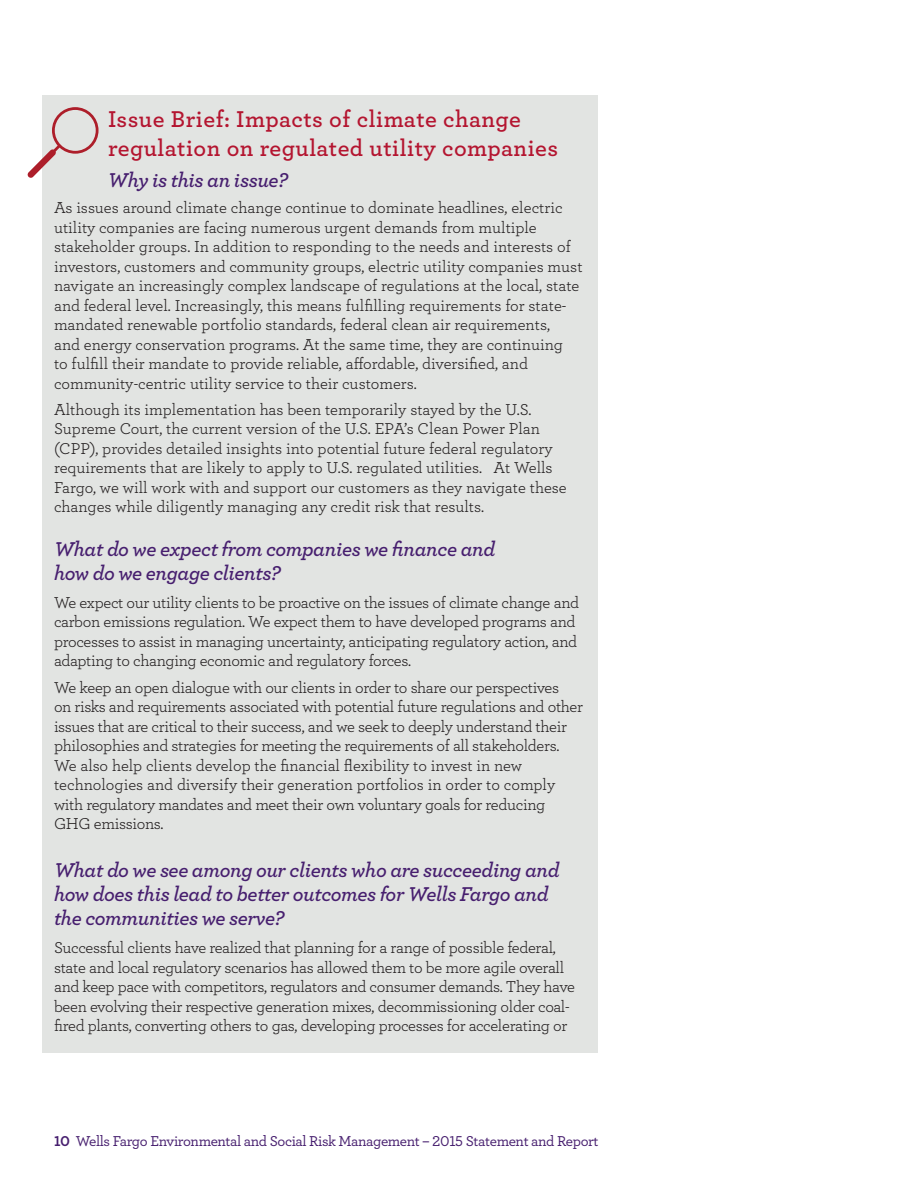
<style>
.page{position:relative;width:918px;height:1188px;background:#fff}
.page>*{position:absolute;margin:0;border:0;box-sizing:border-box;transform-origin:0 0}
.t1{font:600 24px/28.8px "Archer";letter-spacing:.02em;color:#b41530}
.t2{font:italic 600 21px/24px "Archer";letter-spacing:-.02em;color:#471f6f}
.t3{font:16.5px/19.5px "Archer";letter-spacing:-.01em;color:#231f20}
.t4{font:500 15px "Archer";letter-spacing:-.025em;color:#471f6f}
.s1{font-weight:700}
</style>
<div class="page">
<div style="left:42px;top:95px;width:555px;height:958px;background:#e2e4e2"></div>
<svg style="left:28px;top:107px;width:71px;height:71px"></svg>
<h5 class="t1" style="left:108px;top:103px;width:452px">Issue Brief: Impacts of climate change regulation on regulated utility companies</h5>
<h6 class="t2" style="left:108px;top:166px;width:181px">Why is this an issue?</h6>
<p class="t3" style="left:54px;top:197px;width:530px">As issues around climate change continue to dominate headlines, electric utility companies are facing numerous urgent demands from multiple stakeholder groups. In addition to responding to the needs and interests of investors, customers and community groups, electric utility companies must navigate an increasingly complex landscape of regulations at the local, state and federal level. Increasingly, this means fulfilling requirements for state&shy;mandated renewable portfolio standards, federal clean air requirements,<br>and energy conservation programs. At the same time, they are continuing<br>to fulfill their mandate to provide reliable, affordable, diversified, and community-centric utility service to their customers.</p>
<p class="t3" style="left:54px;top:399px;width:514px">Although its implementation has been temporarily stayed by the U.S.<br>Supreme Court, the current version of the U.S. EPA’s Clean Power Plan (CPP), provides detailed insights into potential future federal regulatory requirements that are likely to apply to U.S. regulated utilities. At Wells Fargo, we will work with and support our customers as they navigate these changes while diligently managing any credit risk that results.</p>
<h6 class="t2" style="left:54px;top:535px;width:443px">What do we expect from companies we finance and how do we engage clients?</h6>
<p class="t3" style="left:54px;top:592px;width:527px">We expect our utility clients to be proactive on the issues of climate change and carbon emissions regulation. We expect them to have developed programs and processes to assist in managing uncertainty, anticipating regulatory action, and adapting to changing economic and regulatory forces.</p>
<p class="t3" style="left:54px;top:677px;width:530px">We keep an open dialogue with our clients in order to share our perspectives<br>on risks and requirements associated with potential future regulations and other issues that are critical to their success, and we seek to deeply understand their philosophies and strategies for meeting the requirements of all stakeholders.<br>We also help clients develop the financial flexibility to invest in new technologies and diversify their generation portfolios in order to comply with regulatory mandates and meet their own voluntary goals for reducing GHG emissions.</p>
<h6 class="t2" style="left:54px;top:857px;width:507px">What do we see among our clients who are succeeding and how does this lead to better outcomes for Wells Fargo and the communities we serve?</h6>
<p class="t3" style="left:54px;top:937px;width:523px">Successful clients have realized that planning for a range of possible federal, state and local regulatory scenarios has allowed them to be more agile overall and keep pace with competitors, regulators and consumer demands. They have been evolving their respective generation mixes, decommissioning older coal&shy;fired plants, converting others to gas, developing processes for accelerating or</p>
<p class="t4" style="left:54px;top:1130px;width:546px"><span class="s1">10</span> Wells Fargo Environmental and Social Risk Management – 2015 Statement and Report</p>
</div>
